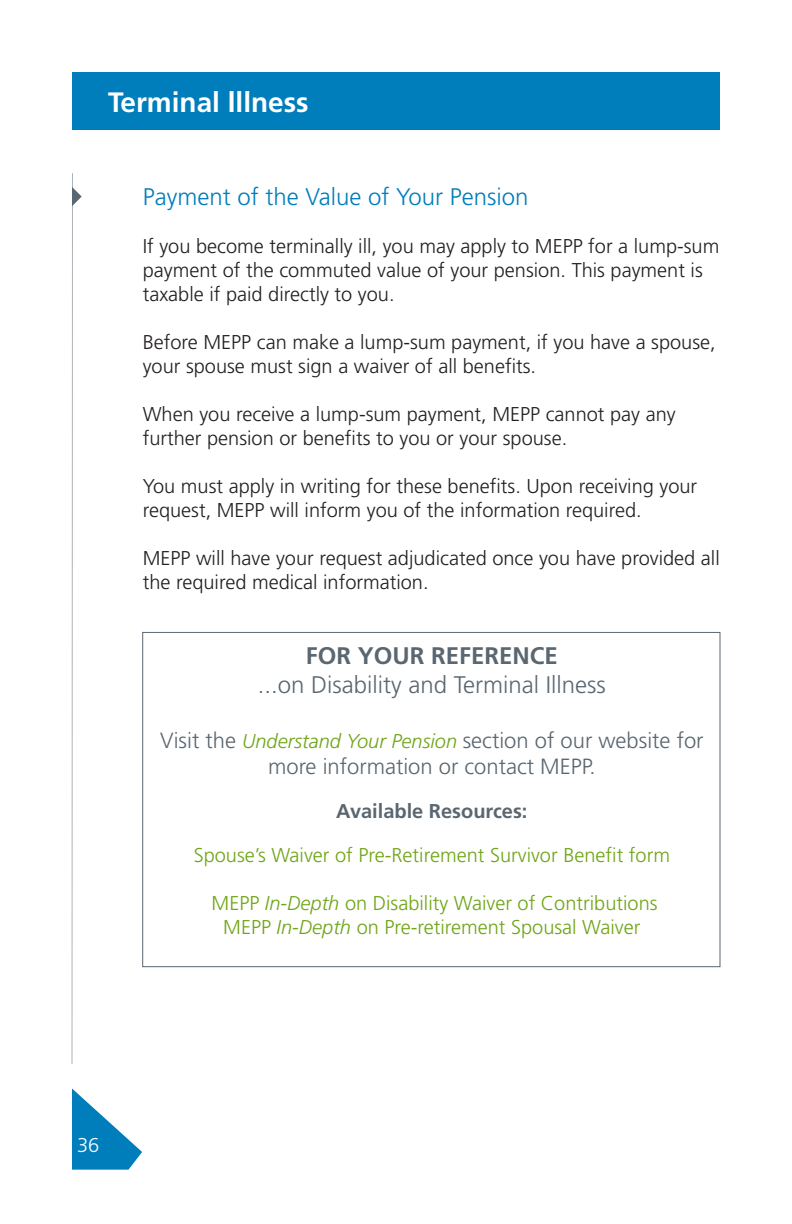
<style>
.page{position:relative;width:792px;height:1224px;background:#fff}
.page>*{position:absolute;margin:0;border:0;box-sizing:border-box;transform-origin:0 0}
.TOC_Headings{font:700 28px "Frutiger LT Std";color:#fff}
.Subhead1{font:300 24px/28.8px "Frutiger LT Std";color:#5a6670;text-align:center}
.Subhead1-2{font:300 24px "Frutiger LT Std";color:#007dbb}
.Subhead1-3{font:300 22px/26.4px "Frutiger LT Std";color:#5a6670;text-align:center}
.Subhead1-4{font:300 20px/24px "Frutiger LT Std";color:#231f20}
.Subhead1-5{font:300 20px "Frutiger LT Std";color:#6ea516}
.Subhead1-6{font:700 20px "Frutiger LT Std";color:#5a6670}
.t1{font:300 20px "Frutiger LT Std";color:#fff}
.s1{font-size:30px}
.s2{font-weight:700}
.s3{font-style:italic;font-size:20px;color:#6ea516}
.s4{font-style:italic}
</style>
<div class="page">
<svg style="left:72px;top:1088px;width:70px;height:82px"></svg>
<div style="left:72px;top:72px;width:648px;height:58px;background:#007dbb"></div>
<hr style="left:72px;top:173px;width:1px;height:891px;background:#5a6670">
<svg style="left:72px;top:187px;width:10px;height:19px"></svg>
<p class="TOC_Headings" style="left:108px;top:86px;width:202px">Terminal <span class="s1">I</span>llness</p>
<p class="Subhead1-2" style="left:143px;top:184px;width:387px">Payment of the Value of Your Pension</p>
<p class="Subhead1-4" style="left:143px;top:235px;width:578px">If you become terminally ill, you may apply to MEPP for a lump-sum payment of the commuted value of your pension. This payment is taxable if paid directly to you.</p>
<p class="Subhead1-4" style="left:143px;top:331px;width:575px">Before MEPP can make a lump-sum payment, if you have a spouse, your spouse must sign a waiver of all benefits.</p>
<p class="Subhead1-4" style="left:143px;top:403px;width:535px">When you receive a lump-sum payment, MEPP cannot pay any further pension or benefits to you or your spouse.</p>
<p class="Subhead1-4" style="left:143px;top:475px;width:556px">You must apply in writing for these benefits. Upon receiving your request, MEPP will inform you of the information required.</p>
<p class="Subhead1-4" style="left:143px;top:547px;width:579px">MEPP will have your request adjudicated once you have provided all the required medical information.</p>
<p class="Subhead1" style="left:258px;top:642px;width:350px"><span class="s2">FOR YOUR REFERENCE<br></span>...on Disability and Terminal Illness</p>
<p class="Subhead1-3" style="left:160px;top:727px;width:545px">Visit the <span class="s3">Understand Your Pension</span> section of our website for more information or contact MEPP.</p>
<p class="Subhead1-6" style="left:336px;top:800px;width:193px">Available Resources:</p>
<p class="Subhead1-5" style="left:194px;top:844px;width:478px">Spouse’s Waiver of Pre-Retirement Survivor Benefit form</p>
<p class="Subhead1-5" style="left:212px;top:892px;width:447px">MEPP <span class="s4">In-Depth</span> on Disability Waiver of Contributions</p>
<p class="Subhead1-5" style="left:223px;top:916px;width:419px">MEPP <span class="s4">In-Depth</span> on Pre-retirement Spousal Waiver</p>
<p class="t1" style="left:77px;top:1134px;width:24px">36</p>
</div>
